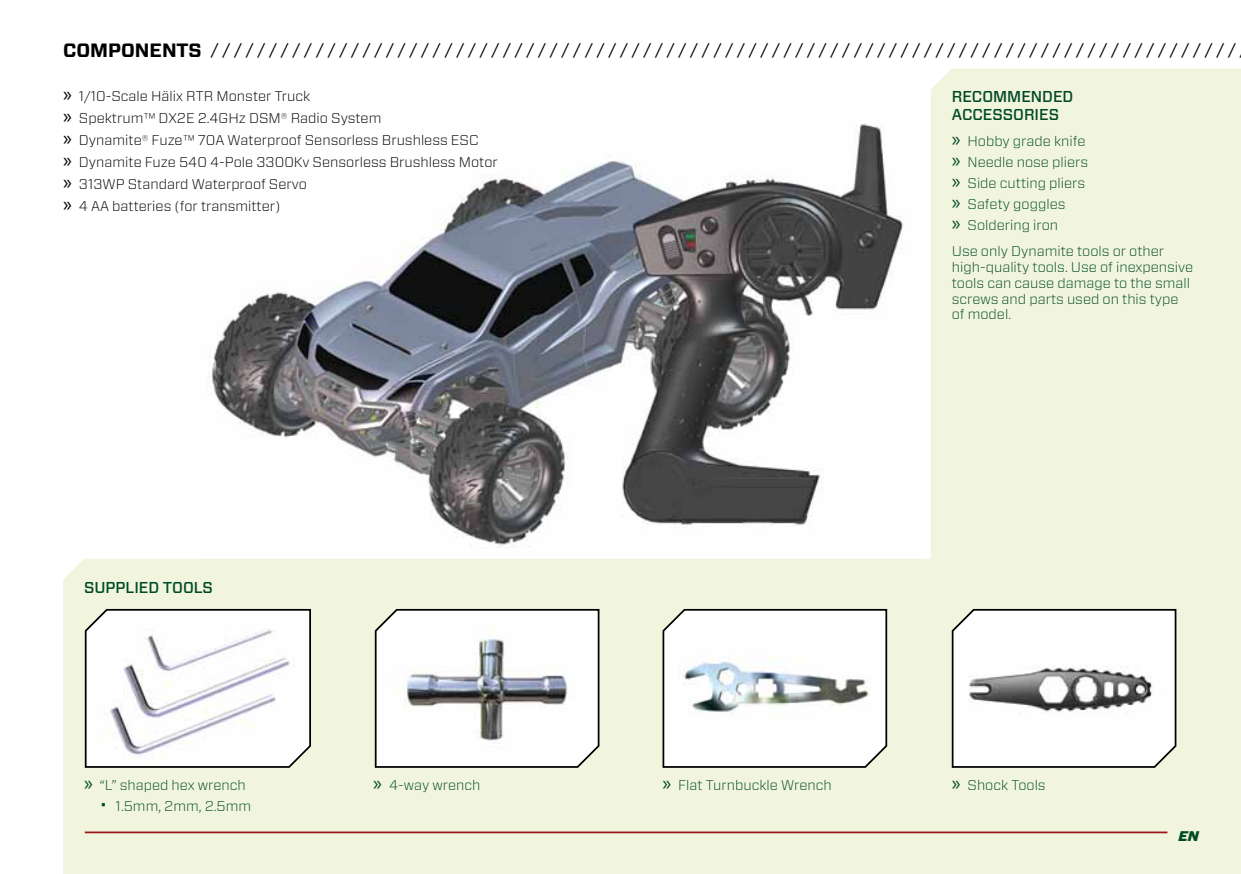
<style>
.page{position:relative;width:1241px;height:874px;background:#fff}
.page>*{position:absolute;margin:0;border:0;box-sizing:border-box;transform-origin:0 0}
.t1{font:16.62px "Forza";color:#000}
.t2{font:500 15.75px/17.5px "Forza";color:#004a26}
.t3{font:300 14px/21px "Forza";color:#004a26}
.t4{font:300 14px/22.1px "Forza";color:#000}
.t5{font:italic 900 14px "Forza";color:#004a26}
.s1{font-weight:700;font-size:19.25px}
.s2{font-family:"Myriad Pro";font-weight:400;font-size:21px}
.s3{font-weight:100;font-size:17.5px}
</style>
<div class="page">
<img style="left:210px;top:123px;width:693px;height:425px">
<div style="left:931px;top:69px;width:309px;height:489px;background:#f2f5de"></div>
<div style="left:63px;top:558px;width:1177px;height:315px;background:#f2f5de"></div>
<hr style="left:85px;top:831px;width:1082px;height:1px;background:#9c171a">
<svg style="left:84px;top:607px;width:228px;height:161px"></svg>
<svg style="left:374px;top:607px;width:226px;height:161px"></svg>
<svg style="left:661px;top:607px;width:226px;height:161px"></svg>
<svg style="left:950px;top:607px;width:227px;height:161px"></svg>
<p class="t1" style="left:63px;top:38px;width:1174px"><span class="s1">COMPONENTS</span> / / / / / / / / / / / / / / / / / / / / / / / / / / / / / / / / / / / / / / / / / / / / / / / / / / / / / / / / / / / / / / / / / / / / / / / / / / / / / / / / / / / / / / / /</p>
<p class="t2" style="left:951px;top:88px;width:123px">RECOMMENDED<br>ACCESSORIES</p>
<p class="t3" style="left:951px;top:130px;width:138px"><span class="s2">»</span> Hobby grade knife <span class="s2">»</span> Needle nose pliers <span class="s2">»</span> Side cutting pliers <span class="s2">»</span> Safety goggles<br><span class="s2">»</span> Soldering iron</p>
<p class="t3" style="left:951px;top:243px;width:243px;line-height:15.8px">Use only Dynamite tools or other high-quality tools. Use of inexpensive tools can cause damage to the small screws and parts used on this type of model.</p>
<p class="t4" style="left:63px;top:84px;width:436px"><span class="s2">»</span> 1/10-Scale Hälix RTR Monster Truck<br><span class="s2">»</span> Spektrum™ DX2E 2.4GHz DSM® Radio System<br><span class="s2">»</span> Dynamite® Fuze™ 70A Waterproof Sensorless Brushless ESC<br><span class="s2">»</span> Dynamite Fuze 540 4-Pole 3300Kv Sensorless Brushless Motor <span class="s2">»</span> 313WP Standard Waterproof Servo<br><span class="s2">»</span> 4 AA batteries (for transmitter)</p>
<p class="t2" style="left:84px;top:578px;width:128px">SUPPLIED TOOLS</p>
<p class="t3" style="left:84px;top:773px;width:163px"><span class="s2">»</span> “L” shaped hex wrench</p>
<p class="t3" style="left:100px;top:794px;width:153px"><span class="s3">•</span> 1.5mm, 2mm, 2.5mm</p>
<p class="t3" style="left:373px;top:773px;width:109px"><span class="s2">»</span> 4-way wrench</p>
<p class="t3" style="left:662px;top:773px;width:171px"><span class="s2">»</span> Flat Turnbuckle Wrench</p>
<p class="t3" style="left:951px;top:773px;width:95px"><span class="s2">»</span> Shock Tools</p>
<p class="t5" style="left:1178px;top:826px;width:22px">EN</p>
</div>
